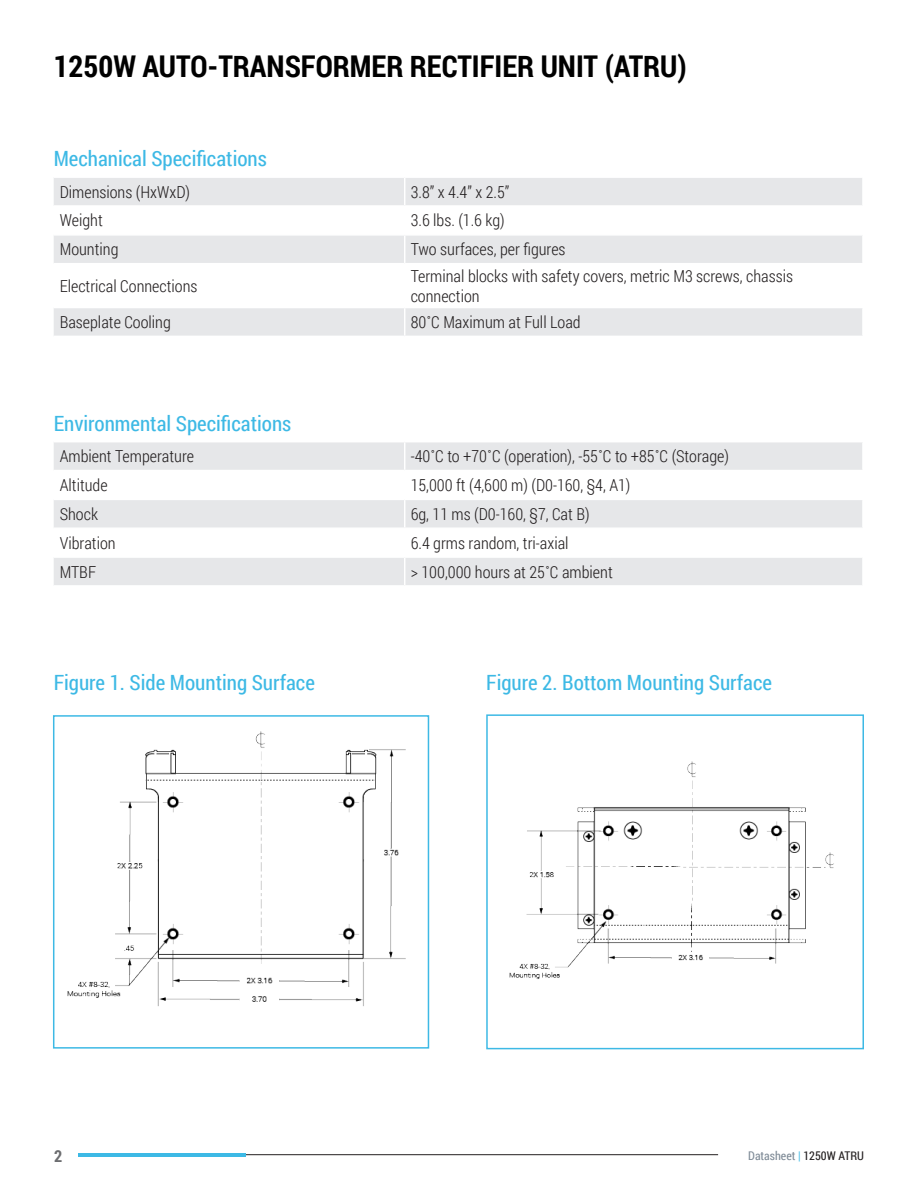
<style>
.page{position:relative;width:918px;height:1188px;background:#fff}
.page>*{position:absolute;margin:0;border:0;box-sizing:border-box;transform-origin:0 0}
.t1{font:700 30px "Roboto Condensed";color:#000}
.Paragraph_Style_4{font:21px "Roboto Condensed";color:#3db9e5}
.t2{font:300 16.5px/19.8px "Roboto Condensed";color:#231f20}
.t3{font:700 16.5px "Roboto Condensed";color:#6c6d70}
.t4{font:12px "Roboto Condensed";color:#7f8b97}
.s1{color:#3db9e5}
.s2{color:#231f20}
</style>
<div class="page">
<hr style="left:114px;top:1154px;width:604px;height:1px;background:#231f20">
<hr style="left:79px;top:1153px;width:167px;height:3px;background:#3db9e5">
<svg style="left:54px;top:178px;width:808px;height:158px;fill:#e6e7e9"></svg>
<hr style="left:54px;top:205px;width:351px;height:2px;background:#fff">
<hr style="left:405px;top:205px;width:459px;height:2px;background:#fff">
<hr style="left:54px;top:234px;width:351px;height:2px;background:#fff">
<hr style="left:405px;top:234px;width:459px;height:2px;background:#fff">
<svg style="left:404px;top:178px;width:1px;height:85px"></svg>
<hr style="left:54px;top:263px;width:351px;height:1px;background:#fff">
<hr style="left:405px;top:263px;width:459px;height:1px;background:#fff">
<hr style="left:404px;top:264px;width:1px;height:43px;background:#fff">
<hr style="left:54px;top:307px;width:351px;height:1px;background:#fff">
<hr style="left:405px;top:307px;width:459px;height:1px;background:#fff">
<svg style="left:404px;top:308px;width:1px;height:28px"></svg>
<svg style="left:54px;top:442px;width:808px;height:143px;fill:#e6e7e9"></svg>
<hr style="left:54px;top:470px;width:351px;height:1px;background:#fff">
<hr style="left:405px;top:470px;width:459px;height:1px;background:#fff">
<hr style="left:54px;top:499px;width:351px;height:1px;background:#fff">
<hr style="left:405px;top:499px;width:459px;height:1px;background:#fff">
<hr style="left:54px;top:527px;width:351px;height:2px;background:#fff">
<hr style="left:405px;top:527px;width:459px;height:2px;background:#fff">
<hr style="left:54px;top:556px;width:351px;height:2px;background:#fff">
<hr style="left:405px;top:556px;width:459px;height:2px;background:#fff">
<svg style="left:404px;top:442px;width:1px;height:143px"></svg>
<img style="left:67px;top:731px;width:339px;height:275px">
<div style="left:53px;top:715px;width:376px;height:334px;border:2px solid #3db9e5"></div>
<img style="left:509px;top:761px;width:325px;height:218px">
<div style="left:486px;top:714px;width:378px;height:335px;border:2px solid #3db9e5"></div>
<p class="t1" style="left:54px;top:45px;width:635px">1250W AUTO-TRANSFORMER RECTIFIER UNIT (ATRU)</p>
<p class="Paragraph_Style_4" style="left:54px;top:144px;width:215px">Mechanical Specifications</p>
<p class="t2" style="left:60px;top:181px;width:132px">Dimensions (HxWxD)</p>
<p class="t2" style="left:411px;top:181px;width:100px">3.8” x 4.4” x 2.5”</p>
<p class="t2" style="left:60px;top:210px;width:45px">Weight</p>
<p class="t2" style="left:411px;top:210px;width:96px">3.6 lbs. (1.6 kg)</p>
<p class="t2" style="left:60px;top:239px;width:60px">Mounting</p>
<p class="t2" style="left:411px;top:239px;width:156px">Two surfaces, per figures</p>
<p class="t2" style="left:60px;top:275px;width:139px">Electrical Connections</p>
<p class="t2" style="left:411px;top:265px;width:384px">Terminal blocks with safety covers, metric M3 screws, chassis connection</p>
<p class="t2" style="left:60px;top:312px;width:113px">Baseplate Cooling</p>
<p class="t2" style="left:411px;top:312px;width:172px">80˚C Maximum at Full Load</p>
<p class="Paragraph_Style_4" style="left:54px;top:408px;width:239px">Environmental Specifications</p>
<p class="t2" style="left:60px;top:446px;width:136px">Ambient Temperature</p>
<p class="t2" style="left:411px;top:446px;width:320px">-40˚C to +70˚C (operation), -55˚C to +85˚C (Storage)</p>
<p class="t2" style="left:60px;top:475px;width:49px">Altitude</p>
<p class="t2" style="left:411px;top:475px;width:221px">15,000 ft (4,600 m) (D0-160, §4, A1)</p>
<p class="t2" style="left:60px;top:504px;width:40px">Shock</p>
<p class="t2" style="left:411px;top:504px;width:181px">6g, 11 ms (D0-160, §7, Cat B)</p>
<p class="t2" style="left:60px;top:532px;width:57px">Vibration</p>
<p class="t2" style="left:411px;top:532px;width:159px">6.4 grms random, tri-axial</p>
<p class="t2" style="left:60px;top:561px;width:38px">MTBF</p>
<p class="t2" style="left:411px;top:561px;width:204px">&gt; 100,000 hours at 25˚C ambient</p>
<p class="Paragraph_Style_4" style="left:54px;top:668px;width:263px">Figure 1. Side Mounting Surface</p>
<p class="Paragraph_Style_4" style="left:486px;top:668px;width:287px">Figure 2. Bottom Mounting Surface</p>
<p class="t3" style="left:54px;top:1144px;width:10px">2</p>
<p class="t4" style="left:748px;top:1147px;width:117px">Datasheet <span class="s1">|</span> <span class="s2">1250W ATRU</span></p>
</div>
